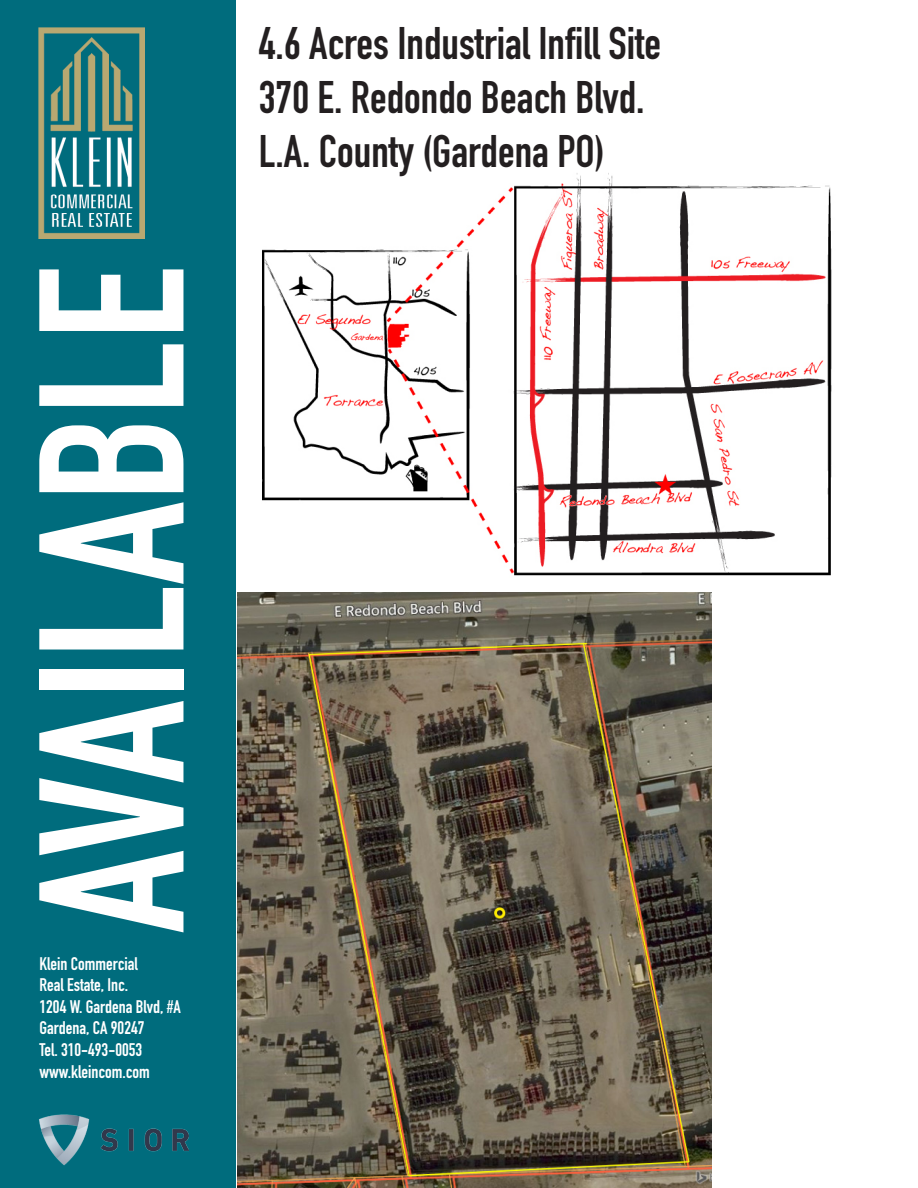
<style>
.page{position:relative;width:918px;height:1188px;background:#fff}
.page>*{position:absolute;margin:0;border:0;box-sizing:border-box;transform-origin:0 0}
.t1{font:700 202.5px "DIN Condensed";color:#fff}
.t2{font:700 45px "DIN Condensed";color:#231f20}
.t3{font:700 18px "DIN Condensed";color:#fff}
</style>
<div class="page">
<img style="left:262px;top:173px;width:570px;height:403px">
<div style="left:0;top:0;width:236px;height:1188px;background:#006c7d"></div>
<img style="left:39px;top:1114px;width:149px;height:52px">
<img style="left:38px;top:27px;width:107px;height:211px">
<img style="left:238px;top:592px;width:473px;height:596px">
<p class="t1" style="left:-24px;top:933px;width:669px;rotate:-90deg">AVAILABLE</p>
<p class="t3" style="left:40px;top:951px;width:100px">Klein Commercial</p>
<p class="t3" style="left:40px;top:973px;width:90px">Real Estate, Inc.</p>
<p class="t3" style="left:40px;top:994px;width:143px">1204 W. Gardena Blvd, #A</p>
<p class="t3" style="left:40px;top:1016px;width:106px">Gardena, CA 90247</p>
<p class="t3" style="left:40px;top:1038px;width:104px">Tel. 310-493-0053</p>
<p class="t3" style="left:40px;top:1059px;width:112px">www.kleincom.com</p>
<p class="t2" style="left:259px;top:13px;width:404px">4.6 Acres Industrial Infill Site</p>
<p class="t2" style="left:259px;top:67px;width:387px">370 E. Redondo Beach Blvd.</p>
<p class="t2" style="left:259px;top:121px;width:347px">L.A. County (Gardena PO)</p>
</div>
